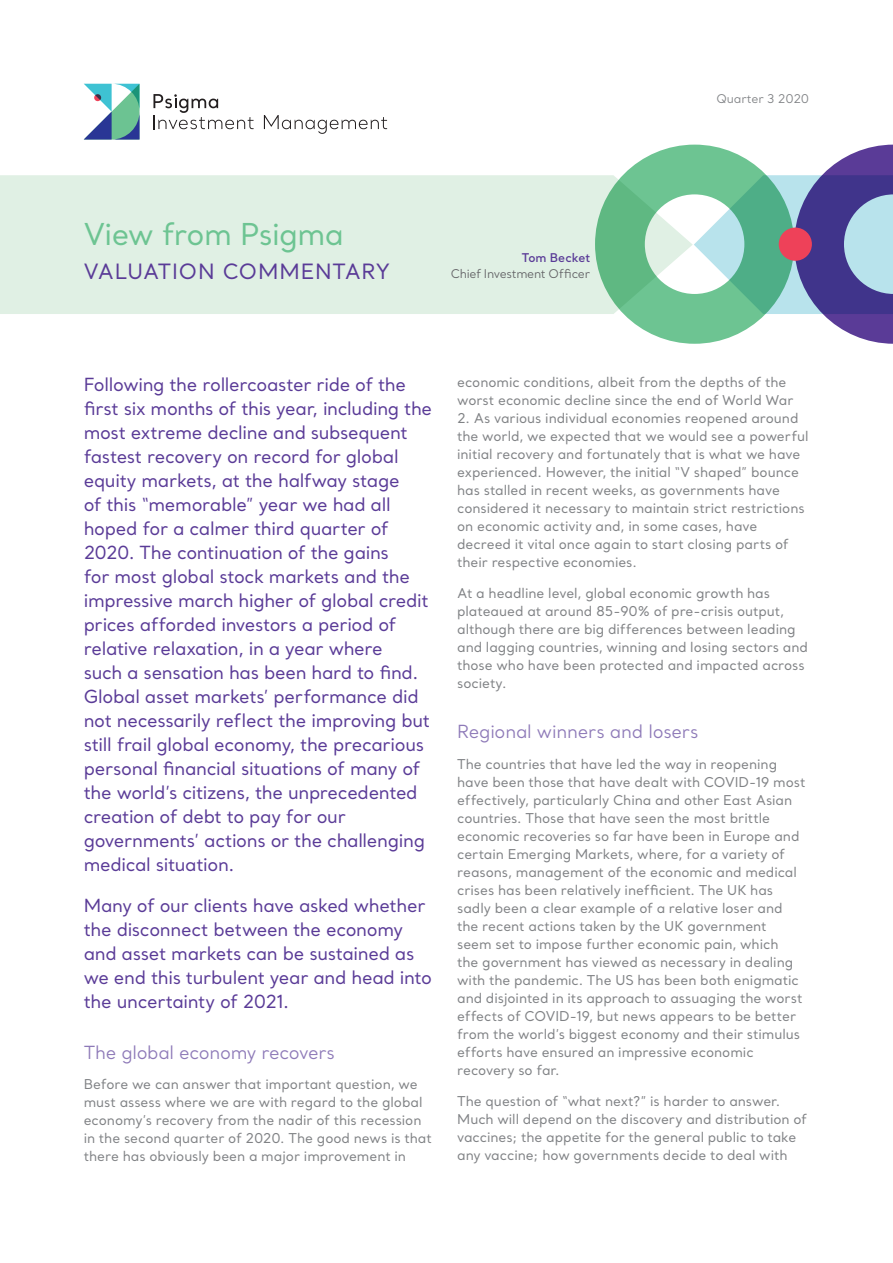
<style>
.page{position:relative;width:893px;height:1263px;background:#fff}
.page>*{position:absolute;margin:0;border:0;box-sizing:border-box;transform-origin:0 0}
.Main_Heading_1{font:30px "Santral";letter-spacing:-.02em;color:#6dc492}
.Main_Heading_1-2{font:21px "Santral";letter-spacing:.03em;color:#5a3b97}
.Main_Body_1__Last_Li{font:18px/24px "Santral";letter-spacing:-.02em;color:#5a3b97}
.Main_Body_1__Last_Li-2{font:18px "Santral";letter-spacing:-.015em;color:#8e7ab8}
.Main_Body_1__Last_Li-3{font:13.5px/18px "Santral";letter-spacing:-.005em;color:#808285}
.t1{font:12px "Santral";letter-spacing:-.025em;color:#636366}
.t2{font:12px "Santral";letter-spacing:-.015em;color:#808285}
.t3{font:600 12px "Santral";letter-spacing:-.005em;color:#5a3b97}
</style>
<div class="page">
<div style="left:0;top:175px;width:595px;height:139px;background:#e0f0e4"></div>
<svg style="left:595px;top:145px;width:298px;height:199px"></svg>
<div style="left:779px;top:228px;width:33px;height:33px;background:#ee4159;border-radius:50%"></div>
<svg style="left:153px;top:94px;width:101px;height:35px"></svg>
<svg style="left:264px;top:115px;width:123px;height:19px"></svg>
<svg style="left:84px;top:84px;width:56px;height:56px"></svg>
<svg style="left:94px;top:94px;width:7px;height:7px"></svg>
<p class="t2" style="left:716px;top:91px;width:94px">Quarter 3 2020</p>
<p class="Main_Heading_1" style="left:84px;top:215px;width:262px">View from Psigma</p>
<p class="Main_Heading_1-2" style="left:84px;top:258px;width:308px">VALUATION COMMENTARY</p>
<p class="t3" style="left:522px;top:249px;width:70px">Tom Becket</p>
<p class="t1" style="left:451px;top:266px;width:141px">Chief Investment Officer</p>
<p class="Main_Body_1__Last_Li" style="left:84px;top:372px;width:350px">Following the rollercoaster ride of the first six months of this year, including the most extreme decline and subsequent fastest recovery on record for global equity markets, at the halfway stage<br>of this “memorable” year we had all hoped for a calmer third quarter of 2020. The continuation of the gains<br>for most global stock markets and the impressive march higher of global credit prices afforded investors a period of relative relaxation, in a year where<br>such a sensation has been hard to find.<br>Global asset markets’ performance did not necessarily reflect the improving but still frail global economy, the precarious personal financial situations of many of the world’s citizens, the unprecedented creation of debt to pay for our governments’ actions or the challenging medical situation.</p>
<p class="Main_Body_1__Last_Li" style="left:84px;top:893px;width:350px">Many of our clients have asked whether the disconnect between the economy and asset markets can be sustained as we end this turbulent year and head into the uncertainty of 2021.</p>
<p class="Main_Body_1__Last_Li-2" style="left:84px;top:1040px;width:253px">The global economy recovers</p>
<p class="Main_Body_1__Last_Li-3" style="left:84px;top:1075px;width:350px">Before we can answer that important question, we must assess where we are with regard to the global economy’s recovery from the nadir of this recession in the second quarter of 2020. The good news is that there has obviously been a major improvement in</p>
<p class="Main_Body_1__Last_Li-3" style="left:457px;top:373px;width:338px">economic conditions, albeit from the depths of the worst economic decline since the end of World War</p>
<p class="Main_Body_1__Last_Li-3" style="left:457px;top:409px;width:353px">2. As various individual economies reopened around the world, we expected that we would see a powerful initial recovery and fortunately that is what we have experienced. However, the initial “V shaped” bounce has stalled in recent weeks, as governments have considered it necessary to maintain strict restrictions on economic activity and, in some cases, have decreed it vital once again to start closing parts of their respective economies.</p>
<p class="Main_Body_1__Last_Li-3" style="left:457px;top:584px;width:352px">At a headline level, global economic growth has plateaued at around 85-90% of pre-crisis output, although there are big differences between leading and lagging countries, winning and losing sectors and those who have been protected and impacted across society.</p>
<p class="Main_Body_1__Last_Li-2" style="left:457px;top:720px;width:243px">Regional winners and losers</p>
<p class="Main_Body_1__Last_Li-3" style="left:457px;top:755px;width:350px">The countries that have led the way in reopening have been those that have dealt with COVID-19 most effectively, particularly China and other East Asian countries. Those that have seen the most brittle economic recoveries so far have been in Europe and certain Emerging Markets, where, for a variety of reasons, management of the economic and medical crises has been relatively inefficient. The UK has sadly been a clear example of a relative loser and the recent actions taken by the UK government<br>seem set to impose further economic pain, which<br>the government has viewed as necessary in dealing with the pandemic. The US has been both enigmatic and disjointed in its approach to assuaging the worst effects of COVID-19, but news appears to be better from the world’s biggest economy and their stimulus efforts have ensured an impressive economic recovery so far.</p>
<p class="Main_Body_1__Last_Li-3" style="left:457px;top:1091px;width:351px">The question of “what next?” is harder to answer.<br>Much will depend on the discovery and distribution of vaccines; the appetite for the general public to take any vaccine; how governments decide to deal with</p>
</div>
